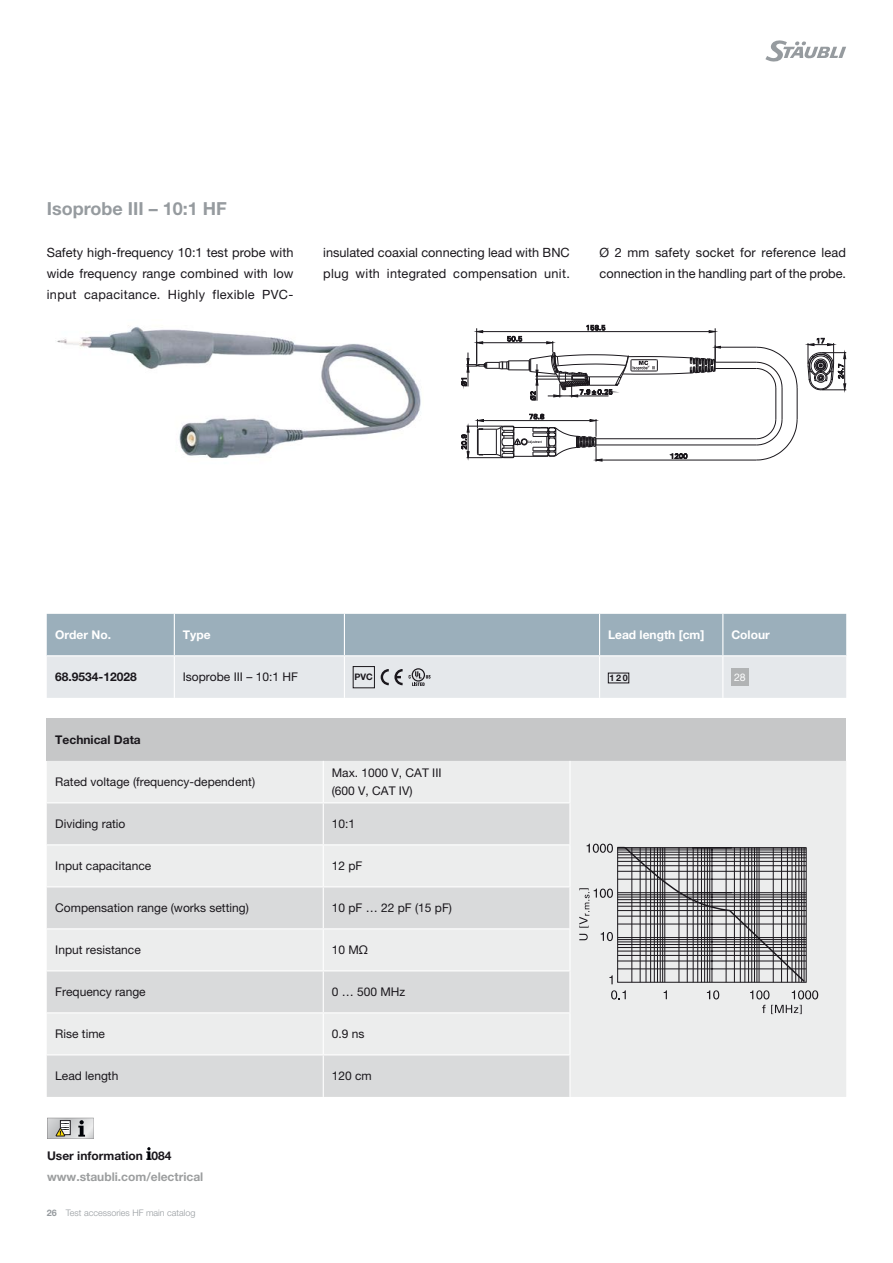
<style>
.page{position:relative;width:893px;height:1263px;background:#fff}
.page>*{position:absolute;margin:0;border:0;box-sizing:border-box;transform-origin:0 0}
.t1{font:700 18px "Helvetica Neue LTW1 G";color:#969b9f}
.t2{font:12.75px/21px "Helvetica Neue LTW1 G";letter-spacing:.01em;color:#1a171c}
.t3{font:12px/18px "Helvetica Neue LTW1 G";color:#1a171c}
.t4{font:700 12px "Helvetica Neue LTW1 G";color:#1a171c}
.t5{font:700 12px "Helvetica Neue LTW1 G";color:#fff}
.t6{font:700 12px "Helvetica Neue LTW1 G";color:#9c9e9f}
.t7{font:10.5px "Helvetica Neue LTW1 G";color:#fff}
.t8{font:300 9px "Helvetica Neue LTW1 G";color:#969b9f}
.t9{font:700 9px "Helvetica Neue LTW1 G";letter-spacing:.095em;color:#1a171c}
.s1{font-weight:700}
</style>
<div class="page">
<svg style="left:765px;top:40px;width:81px;height:22px"></svg>
<svg style="left:806px;top:338px;width:40px;height:54px"></svg>
<hr style="left:715px;top:368px;width:41px;height:1px;background:#1a171c">
<hr style="left:715px;top:362px;width:41px;height:1px;background:#1a171c">
<hr style="left:776px;top:388px;width:1px;height:31px;background:#1a171c">
<hr style="left:782px;top:388px;width:1px;height:31px;background:#1a171c">
<hr style="left:797px;top:388px;width:1px;height:31px;background:#1a171c">
<hr style="left:596px;top:438px;width:160px;height:1px;background:#1a171c">
<hr style="left:596px;top:445px;width:160px;height:1px;background:#1a171c">
<svg style="left:756px;top:347px;width:41px;height:41px"></svg>
<svg style="left:756px;top:419px;width:41px;height:41px"></svg>
<hr style="left:720px;top:347px;width:36px;height:1px;background:#1a171c">
<hr style="left:467px;top:426px;width:35px;height:1px;background:#1a171c">
<hr style="left:467px;top:457px;width:35px;height:1px;background:#1a171c">
<svg style="left:461px;top:424px;width:8px;height:35px"></svg>
<hr style="left:602px;top:460px;width:154px;height:1px;background:#1a171c">
<svg style="left:670px;top:453px;width:18px;height:6px"></svg>
<svg style="left:461px;top:325px;width:260px;height:76px"></svg>
<svg style="left:476px;top:414px;width:126px;height:48px"></svg>
<img style="left:57px;top:325px;width:364px;height:133px">
<svg style="left:47px;top:614px;width:799px;height:84px;background:#bfcbd2"></svg>
<div style="left:731px;top:669px;width:17px;height:17px;background:#b1b3b4"></div>
<div style="left:47px;top:719px;width:799px;height:42px;background:#c6c7c8"></div>
<div style="left:47px;top:761px;width:799px;height:336px;background:#eceded"></div>
<svg style="left:47px;top:803px;width:522px;height:294px;background:#e1e2e3"></svg>
<hr style="left:47px;top:802px;width:276px;height:1px;background:#fff">
<hr style="left:323px;top:802px;width:248px;height:1px;background:#fff">
<hr style="left:47px;top:844px;width:276px;height:1px;background:#fff">
<hr style="left:323px;top:844px;width:248px;height:1px;background:#fff">
<hr style="left:47px;top:886px;width:276px;height:1px;background:#fff">
<hr style="left:323px;top:886px;width:248px;height:1px;background:#fff">
<hr style="left:47px;top:928px;width:276px;height:1px;background:#fff">
<hr style="left:323px;top:928px;width:248px;height:1px;background:#fff">
<hr style="left:47px;top:970px;width:276px;height:1px;background:#fff">
<hr style="left:323px;top:970px;width:248px;height:1px;background:#fff">
<hr style="left:47px;top:1012px;width:276px;height:1px;background:#fff">
<hr style="left:323px;top:1012px;width:248px;height:1px;background:#fff">
<hr style="left:47px;top:1054px;width:276px;height:1px;background:#fff">
<hr style="left:323px;top:1054px;width:248px;height:1px;background:#fff">
<hr style="left:323px;top:761px;width:1px;height:41px;background:#fff">
<hr style="left:323px;top:803px;width:1px;height:41px;background:#fff">
<hr style="left:323px;top:845px;width:1px;height:41px;background:#fff">
<hr style="left:323px;top:887px;width:1px;height:41px;background:#fff">
<hr style="left:323px;top:929px;width:1px;height:41px;background:#fff">
<hr style="left:323px;top:971px;width:1px;height:41px;background:#fff">
<hr style="left:323px;top:1013px;width:1px;height:41px;background:#fff">
<hr style="left:323px;top:1055px;width:1px;height:42px;background:#fff">
<hr style="left:569px;top:761px;width:2px;height:41px;background:#fff">
<hr style="left:569px;top:803px;width:2px;height:41px;background:#fff">
<hr style="left:569px;top:845px;width:2px;height:41px;background:#fff">
<hr style="left:569px;top:887px;width:2px;height:41px;background:#fff">
<hr style="left:569px;top:929px;width:2px;height:41px;background:#fff">
<hr style="left:569px;top:971px;width:2px;height:41px;background:#fff">
<hr style="left:569px;top:1013px;width:2px;height:41px;background:#fff">
<hr style="left:569px;top:1055px;width:2px;height:42px;background:#fff">
<svg style="left:611px;top:990px;width:15px;height:9px"></svg>
<svg style="left:664px;top:990px;width:3px;height:9px"></svg>
<svg style="left:707px;top:990px;width:12px;height:9px"></svg>
<svg style="left:750px;top:990px;width:19px;height:9px"></svg>
<svg style="left:792px;top:990px;width:26px;height:9px"></svg>
<svg style="left:762px;top:1005px;width:40px;height:9px"></svg>
<svg style="left:579px;top:844px;width:227px;height:140px;background:#aaaaac"></svg>
<svg style="left:47px;top:1118px;width:47px;height:21px"></svg>
<svg style="left:146px;top:1147px;width:6px;height:13px"></svg>
<h1 class="t1" style="left:47px;top:197px;width:182px">Isoprobe III – 10:1 HF</h1>
<p class="t2" style="left:47px;top:242px;width:248px;text-align:justify">Safety high-frequency 10:1 test probe with wide frequency range combined with low input capacitance. Highly flexible PVC-</p>
<p class="t2" style="left:323px;top:242px;width:248px">insulated coaxial connecting lead with BNC plug with integrated compensation unit.</p>
<p class="t2" style="left:600px;top:242px;width:248px">Ø 2 mm safety socket for reference lead connection in the handling part of the probe.</p>
<p class="t5" style="left:55px;top:627px;width:57px">Order No.</p>
<p class="t5" style="left:183px;top:627px;width:29px">Type</p>
<p class="t5" style="left:608px;top:627px;width:98px">Lead length [cm]</p>
<p class="t5" style="left:731px;top:627px;width:40px">Colour</p>
<p class="t4" style="left:55px;top:670px;width:83px">68.9534-12028</p>
<p class="t3" style="left:183px;top:668px;width:117px">Isoprobe III – 10:1 HF</p>
<p class="t9" style="left:355px;top:672px;width:20px">PVC</p>
<p class="t9" style="left:609px;top:672px;width:20px">120</p>
<p class="t7" style="left:734px;top:671px;width:13px">28</p>
<p class="t4" style="left:55px;top:732px;width:87px">Technical Data</p>
<p class="t3" style="left:55px;top:772px;width:201px">Rated voltage (frequency-dependent)</p>
<p class="t3" style="left:332px;top:763px;width:111px">Max. 1000 V, CAT III (600 V, CAT IV)</p>
<p class="t3" style="left:55px;top:815px;width:72px">Dividing ratio</p>
<p class="t3" style="left:332px;top:815px;width:25px">10:1</p>
<p class="t3" style="left:55px;top:857px;width:98px">Input capacitance</p>
<p class="t3" style="left:332px;top:857px;width:32px">12 pF</p>
<p class="t3" style="left:55px;top:899px;width:195px">Compensation range (works setting)</p>
<p class="t3" style="left:332px;top:899px;width:122px">10 pF … 22 pF (15 pF)</p>
<p class="t3" style="left:55px;top:941px;width:87px">Input resistance</p>
<p class="t3" style="left:332px;top:941px;width:38px">10 MΩ</p>
<p class="t3" style="left:55px;top:983px;width:92px">Frequency range</p>
<p class="t3" style="left:332px;top:983px;width:75px">0 … 500 MHz</p>
<p class="t3" style="left:55px;top:1025px;width:51px">Rise time</p>
<p class="t3" style="left:332px;top:1025px;width:34px">0.9 ns</p>
<p class="t3" style="left:55px;top:1067px;width:65px">Lead length</p>
<p class="t3" style="left:332px;top:1067px;width:42px">120 cm</p>
<p class="t4" style="left:47px;top:1148px;width:126px">User information 084</p>
<p class="t6" style="left:47px;top:1169px;width:158px">www.staubli.com/electrical</p>
<p class="t8" style="left:47px;top:1207px;width:150px"><span class="s1">26</span> Test accessories HF main catalog</p>
</div>
